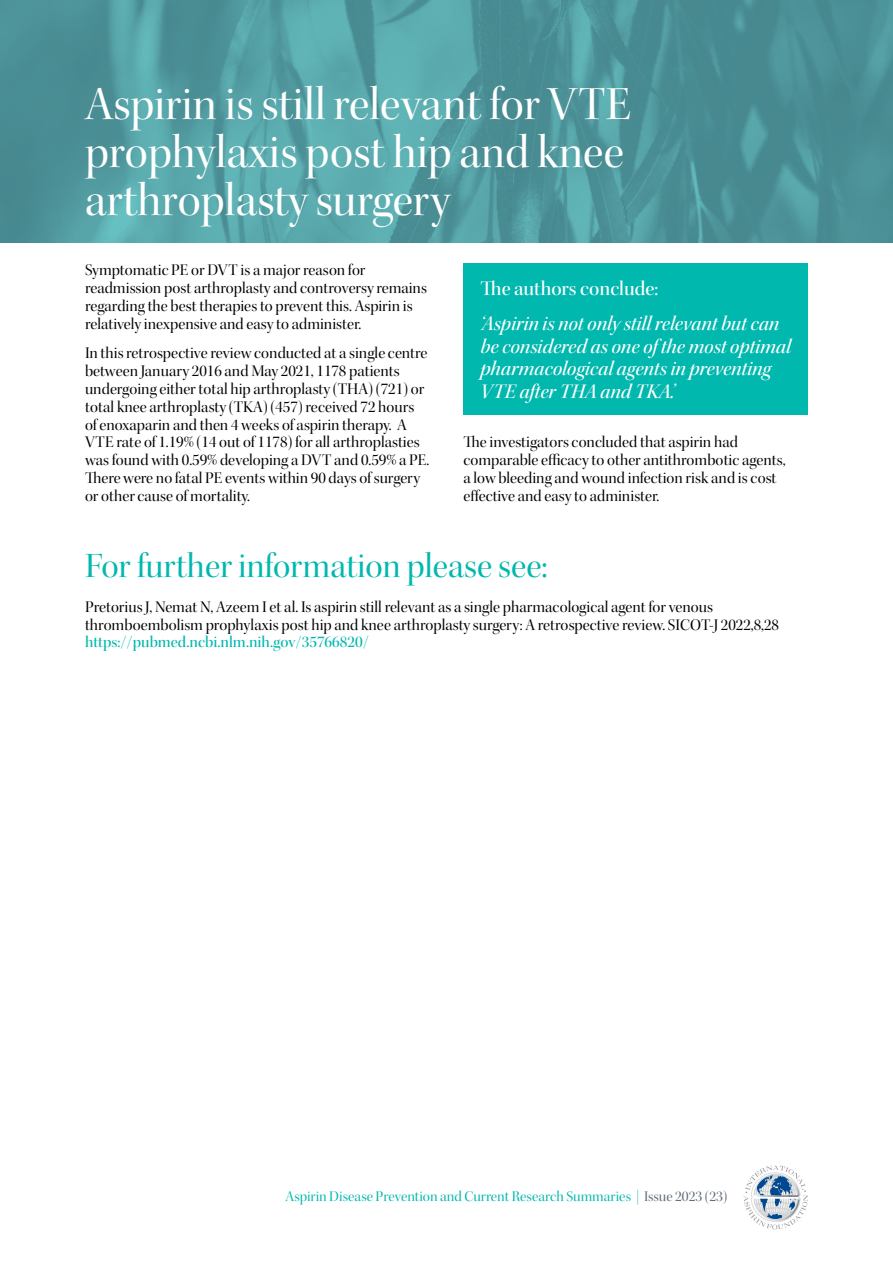
<style>
.page{position:relative;width:893px;height:1263px;background:#fff}
.page>*{position:absolute;margin:0;border:0;box-sizing:border-box;transform-origin:0 0}
.t1{font:48px/48px "Kepler Std Disp";color:#fff}
.t2{font:36px "Kepler Std Disp";color:#00b8ae}
.t3{font:21px/22.6px "Kepler Std Medium It Disp";color:#fff}
.t4{font:21px "Kepler Std Medium Disp";color:#fff}
.t5{font:16.5px/17.9px "Kepler Std Disp";color:#000}
.t6{font:16.5px "Kepler Std Medium Disp";color:#00b8ae}
.t7{font:15px "Kepler Std Disp";color:#00b8ae}
.s1{color:#6ac6c7}
.s2{color:#606c77}
</style>
<div class="page">
<svg style="left:744px;top:1165px;width:64px;height:64px"></svg>
<svg style="left:0;top:0;width:893px;height:242px;background:#50999e"></svg>
<div style="left:463px;top:264px;width:345px;height:151px;background:#00b8ae"></div>
<h1 class="t1" style="left:85px;top:81px;width:548px">Aspirin is still relevant for VTE prophylaxis post hip and knee arthroplasty surgery</h1>
<p class="t5" style="left:85px;top:261px;width:343px">Symptomatic PE or DVT is a major reason for readmission post arthroplasty and controversy remains regarding the best therapies to prevent this. Aspirin is relatively inexpensive and easy to administer.</p>
<p class="t5" style="left:85px;top:345px;width:346px">In this retrospective review conducted at a single centre between January 2016 and May 2021, 1178 patients undergoing either total hip arthroplasty (THA) (721) or total knee arthroplasty (TKA) (457) received 72 hours of enoxaparin and then 4 weeks of aspirin therapy. A VTE rate of 1.19% (14 out of 1178) for all arthroplasties was found with 0.59% developing a DVT and 0.59% a PE.<br>There were no fatal PE events within 90 days of surgery or other cause of mortality.</p>
<p class="t4" style="left:480px;top:277px;width:179px">The authors conclude:</p>
<p class="t3" style="left:480px;top:312px;width:312px">‘Aspirin is not only still relevant but can be considered as one of the most optimal pharmacological agents in preventing VTE after THA and TKA.’</p>
<p class="t5" style="left:463px;top:434px;width:324px">The investigators concluded that aspirin had comparable efficacy to other antithrombotic agents, a low bleeding and wound infection risk and is cost effective and easy to administer.</p>
<h2 class="t2" style="left:85px;top:545px;width:464px">For further information please see:</h2>
<p class="t5" style="left:85px;top:598px;width:695px">Pretorius J, Nemat N, Azeem I et al. Is aspirin still relevant as a single pharmacological agent for venous thromboembolism prophylaxis post hip and knee arthroplasty surgery: A retrospective review. SICOT-J 2022,8,28</p>
<p class="t6" style="left:85px;top:633px;width:286px">https://pubmed.ncbi.nlm.nih.gov/35766820/</p>
<p class="t7" style="left:286px;top:1188px;width:443px">Aspirin Disease Prevention and Current Research Summaries <span class="s1">|</span> <span class="s2">Issue 2023 (23)</span></p>
</div>
